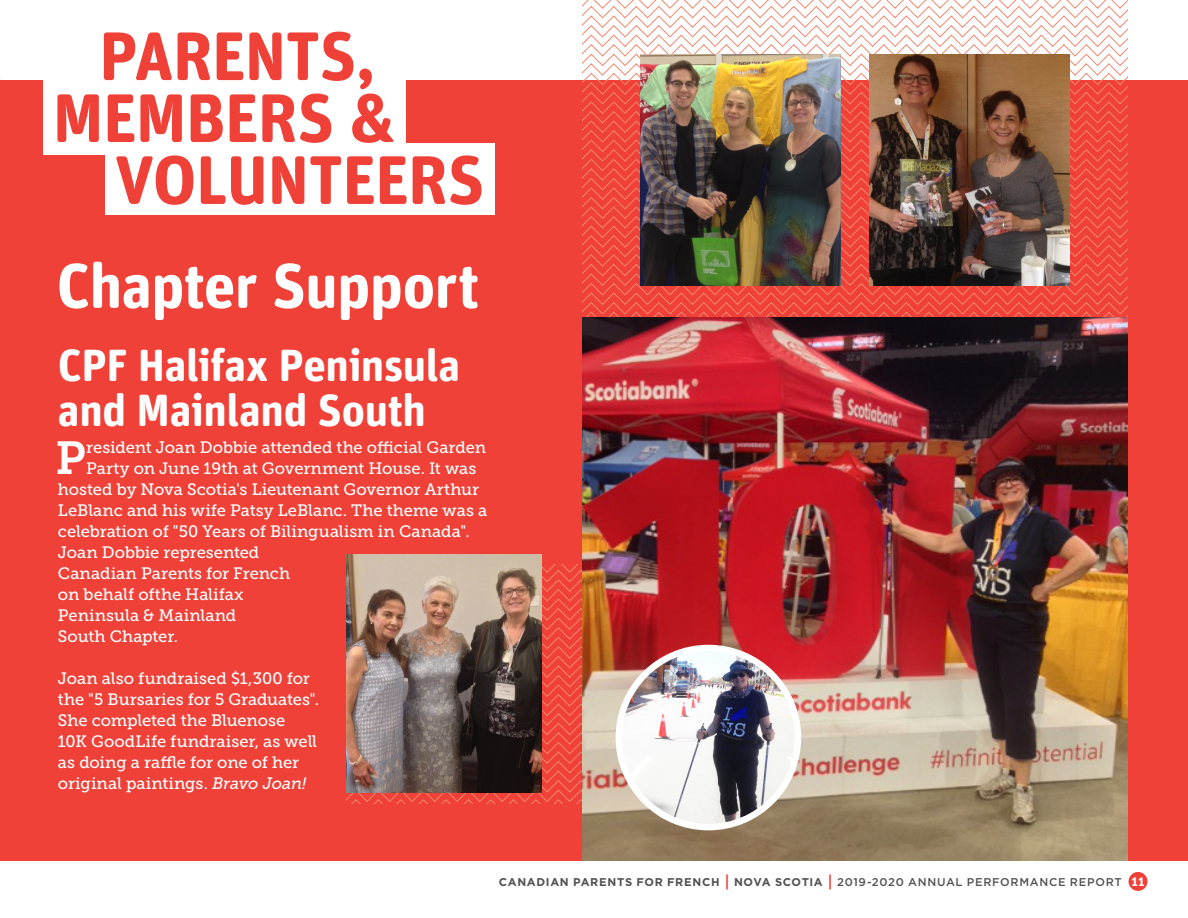
<style>
.page{position:relative;width:1188px;height:918px;background:#fff}
.page>*{position:absolute;margin:0;border:0;box-sizing:border-box;transform-origin:0 0}
.t1{font:700 68.55px "Unit Rounded Pro";letter-spacing:-.015em;color:#ef4138}
.t2{font:700 63px "Unit Rounded Pro";letter-spacing:-.015em;color:#fff}
.t3{font:46.05px "Museo Slab 700";color:#fff}
.t4{font:700 45px/45px "Unit Rounded Pro";letter-spacing:-.01em;color:#fff}
.t5{font:16.5px/21px "Museo Slab 500";color:#fff}
.t6{font:700 11.25px "Gotham";letter-spacing:.06em;color:#515251}
.s1{font-style:italic}
.s2{font-family:"Unit Rounded Pro";font-weight:900;font-size:16.5px;color:#ef4138}
.s3{font-weight:500}
.s4{font-family:"Unit Rounded Pro";font-size:13.5px;color:#fff}
</style>
<div class="page">
<div style="left:1129px;top:872px;width:19px;height:19px;background:#ef4138;border-radius:50%"></div>
<div style="left:0;top:80px;width:1188px;height:781px;background:#ef4138"></div>
<svg style="left:347px;top:565px;width:235px;height:238px"></svg>
<svg style="left:582px;top:1px;width:546px;height:316px"></svg>
<img style="left:582px;top:317px;width:546px;height:544px">
<div style="left:43px;top:78px;width:363px;height:77px;background:#fff"></div>
<div style="left:105px;top:143px;width:390px;height:72px;background:#fff"></div>
<img style="left:347px;top:555px;width:194px;height:238px">
<img style="left:641px;top:54px;width:199px;height:232px">
<img style="left:870px;top:54px;width:200px;height:232px">
<img style="left:619px;top:648px;width:179px;height:179px;border-radius:90px">
<div style="left:616px;top:645px;width:185px;height:185px;border:6px solid #fff;border-radius:50%"></div>
<h1 class="t1" style="left:99px;top:7px;width:278px">PARENTS,</h1>
<h1 class="t1" style="left:53px;top:69px;width:344px">MEMBERS &amp;</h1>
<h1 class="t1" style="left:115px;top:131px;width:372px">VOLUNTEERS</h1>
<h2 class="t2" style="left:56px;top:241px;width:424px">Chapter Support</h2>
<h3 class="t4" style="left:58px;top:340px;width:404px">CPF Halifax Peninsula and Mainland South</h3>
<h3 class="t3" style="left:56px;top:432px;width:32px">P</h3>
<p class="t5" style="left:86px;top:437px;width:402px">resident Joan Dobbie attended the official Garden</p>
<p class="t5" style="left:86px;top:458px;width:392px">Party on June 19th at Government House. It was</p>
<p class="t5" style="left:58px;top:479px;width:423px">hosted by Nova Scotia's Lieutenant Governor Arthur</p>
<p class="t5" style="left:58px;top:500px;width:431px">LeBlanc and his wife Patsy LeBlanc. The theme was a</p>
<p class="t5" style="left:58px;top:521px;width:413px">celebration of "50 Years of Bilingualism in Canada".</p>
<p class="t5" style="left:58px;top:542px;width:203px">Joan Dobbie represented</p>
<p class="t5" style="left:58px;top:563px;width:234px">Canadian Parents for French</p>
<p class="t5" style="left:58px;top:584px;width:187px">on behalf ofthe Halifax</p>
<p class="t5" style="left:58px;top:605px;width:180px">Peninsula &amp; Mainland</p>
<p class="t5" style="left:58px;top:626px;width:121px">South Chapter.</p>
<p class="t5" style="left:58px;top:668px;width:263px">Joan also fundraised $1,300 for the "5 Bursaries for 5 Graduates".<br>She completed the Bluenose<br>10K GoodLife fundraiser, as well as doing a raffle for one of her original paintings. <span class="s1">Bravo Joan!</span></p>
<p class="t6" style="left:499px;top:875px;width:647px">CANADIAN PARENTS FOR FRENCH <span class="s2">|</span> NOVA SCOTIA <span class="s2">|</span> <span class="s3">2019-2020 ANNUAL PERFORMANCE REPORT</span> <span class="s4">11</span></p>
</div>
